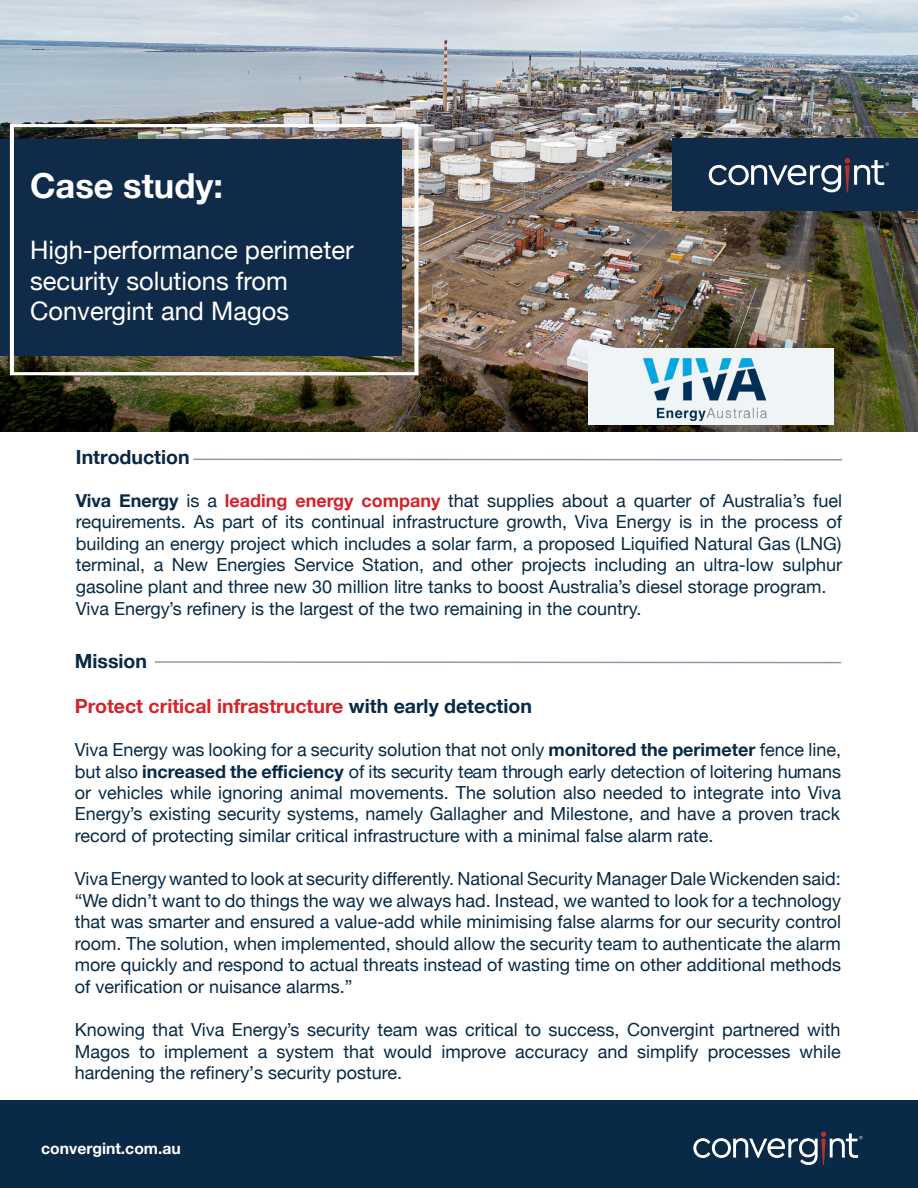
<style>
.page{position:relative;width:918px;height:1188px;background:#fff}
.page>*{position:absolute;margin:0;border:0;box-sizing:border-box;transform-origin:0 0}
.t1{font:700 34.5px "Helvetica Neue";color:#fff}
.t2{font:25.5px/30.6px "Helvetica Neue";color:#fff}
.t3{font:700 19.5px "Helvetica Neue";color:#d5232b}
.t4{font:700 19.5px "Helvetica Neue";color:#082945}
.t5{font:18px/21.6px "Helvetica Neue";color:#082945;text-align:justify}
.t6{font:18px/21.5px "Helvetica Neue";color:#072a46}
.t7{font:700 15.75px "Helvetica Neue";color:#fff}
.s1{font-weight:700;color:#082a46}
.s2{font-weight:700;color:#d5232b}
.s3{color:#082a46}
.s4{color:#082945}
.s5{font-weight:700}
</style>
<div class="page">
<img style="left:0;top:0;width:918px;height:432px">
<div style="left:0;top:1101px;width:918px;height:87px;background:#082a46"></div>
<svg style="left:693px;top:1132px;width:170px;height:33px"></svg>
<div style="left:673px;top:139px;width:245px;height:72px;background:#102b49"></div>
<svg style="left:709px;top:158px;width:180px;height:35px"></svg>
<div style="left:0;top:139px;width:402px;height:217px;background:#102b49"></div>
<svg style="left:10px;top:124px;width:40px;height:251px"></svg>
<svg style="left:50px;top:124px;width:368px;height:251px"></svg>
<svg style="left:193px;top:458px;width:649px;height:3px"></svg>
<svg style="left:154px;top:661px;width:687px;height:3px"></svg>
<div style="left:589px;top:349px;width:245px;height:76px;background:#eff5f7"></div>
<img style="left:643px;top:359px;width:124px;height:62px">
<p class="t1" style="left:30px;top:159px;width:194px">Case study:</p>
<p class="t2" style="left:30px;top:236px;width:325px">High-performance perimeter security solutions from</p>
<p class="t2" style="left:30px;top:298px;width:261px">Convergint and Magos</p>
<p class="t4" style="left:76px;top:442px;width:115px">Introduction</p>
<p class="t6" style="left:76px;top:491px;width:768px"><span class="s1">Viva Energy</span> is a <span class="s2">leading energy company</span> that supplies about a quarter of Australia’s fuel requirements. As part of its continual infrastructure growth, Viva Energy is in the process of building an energy project which includes a solar farm, a proposed Liquified Natural Gas (LNG) terminal, a New Energies Service Station, and other projects including an ultra-low sulphur gasoline plant and three new 30 million litr<span class="s3">e tanks to boost Australia’s diesel storage program.<br>Viva Energy’s refinery is the largest of the two re</span>maining in the country.</p>
<p class="t4" style="left:75px;top:646px;width:74px">Mission</p>
<p class="t3" style="left:75px;top:691px;width:459px">Protect critical infrastructure <span class="s4">with early detection</span></p>
<p class="t5" style="left:75px;top:740px;width:768px">Viva Energy was looking for a security solution that not only <span class="s5">monitored the perimeter</span> fence line, but also <span class="s5">increased the efficiency</span> of its security team through early detection of loitering humans or vehicles while ignoring animal movements. The solution also needed to integrate into Viva Energy’s existing security systems, namely Gallagher and Milestone, and have a proven track record of protecting similar critical infrastructure with a minimal false alarm rate.</p>
<p class="t5" style="left:75px;top:869px;width:768px">Viva Energywanted to look at security differently. National Security Manager Dale Wickenden said: “We didn’t want to do things the way we always had. Instead, we wanted to look for a technology that was smarter and ensured a value-add while minimising false alarms for our security control room. The solution, when implemented, should allow the security team to authenticate the alarm more quickly and respond to actual threats instead of wasting time on other additional methods of verification or nuisance alarms.”</p>
<p class="t5" style="left:75px;top:1020px;width:768px">Knowing that Viva Energy’s security team was critical to success, Convergint partnered with Magos to implement a system that would improve accuracy and simplify processes while hardening the refinery’s security posture.</p>
<p class="t7" style="left:41px;top:1136px;width:141px">convergint.com.au</p>
</div>
